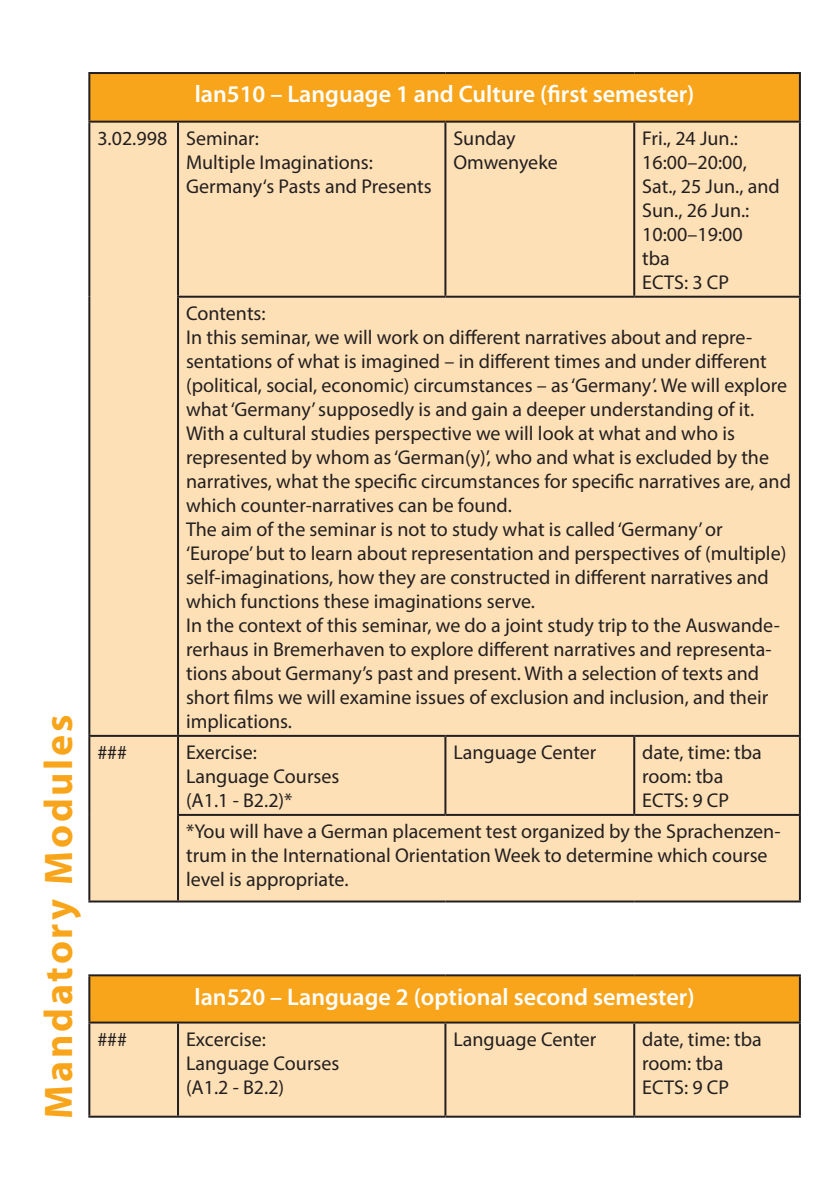
<style>
.page{position:relative;width:840px;height:1191px;background:#fff}
.page>*{position:absolute;margin:0;border:0;box-sizing:border-box;transform-origin:0 0}
.t1{font:700 40px "Myriad Pro";letter-spacing:.07em;color:#f9a51b}
.t2{font:600 24px "Myriad Pro";color:#fff}
.t3{font:20px/24px "Myriad Pro";color:#231f20}
</style>
<div class="page">
<div style="left:89px;top:73px;width:710px;height:49px;background:#f9a51b"></div>
<div style="left:90px;top:123px;width:708px;height:777px;background:#fee0b6"></div>
<hr style="left:88px;top:72px;width:90px;height:2px;background:#231f20">
<hr style="left:88px;top:74px;width:2px;height:47px;background:#231f20">
<hr style="left:178px;top:72px;width:267px;height:2px;background:#231f20">
<hr style="left:445px;top:72px;width:189px;height:2px;background:#231f20">
<hr style="left:634px;top:72px;width:166px;height:2px;background:#231f20">
<hr style="left:798px;top:74px;width:2px;height:47px;background:#231f20">
<hr style="left:88px;top:121px;width:90px;height:2px;background:#231f20">
<hr style="left:88px;top:123px;width:2px;height:174px;background:#231f20">
<hr style="left:178px;top:121px;width:267px;height:2px;background:#231f20">
<hr style="left:177px;top:123px;width:2px;height:173px;background:#231f20">
<hr style="left:445px;top:121px;width:189px;height:2px;background:#231f20">
<hr style="left:444px;top:123px;width:2px;height:173px;background:#231f20">
<hr style="left:634px;top:121px;width:166px;height:2px;background:#231f20">
<hr style="left:633px;top:123px;width:2px;height:173px;background:#231f20">
<hr style="left:798px;top:123px;width:2px;height:173px;background:#231f20">
<hr style="left:88px;top:297px;width:2px;height:438px;background:#231f20">
<hr style="left:177px;top:296px;width:268px;height:2px;background:#231f20">
<hr style="left:177px;top:298px;width:2px;height:437px;background:#231f20">
<hr style="left:445px;top:296px;width:189px;height:2px;background:#231f20">
<hr style="left:634px;top:296px;width:166px;height:2px;background:#231f20">
<hr style="left:798px;top:298px;width:2px;height:437px;background:#231f20">
<hr style="left:88px;top:735px;width:90px;height:2px;background:#231f20">
<hr style="left:88px;top:737px;width:2px;height:78px;background:#231f20">
<hr style="left:178px;top:735px;width:267px;height:2px;background:#231f20">
<hr style="left:177px;top:737px;width:2px;height:77px;background:#231f20">
<hr style="left:445px;top:735px;width:189px;height:2px;background:#231f20">
<hr style="left:444px;top:737px;width:2px;height:77px;background:#231f20">
<hr style="left:634px;top:735px;width:166px;height:2px;background:#231f20">
<hr style="left:633px;top:737px;width:2px;height:77px;background:#231f20">
<hr style="left:798px;top:737px;width:2px;height:77px;background:#231f20">
<hr style="left:88px;top:815px;width:2px;height:85px;background:#231f20">
<hr style="left:177px;top:814px;width:268px;height:2px;background:#231f20">
<hr style="left:177px;top:816px;width:2px;height:84px;background:#231f20">
<hr style="left:445px;top:814px;width:189px;height:2px;background:#231f20">
<hr style="left:634px;top:814px;width:166px;height:2px;background:#231f20">
<hr style="left:798px;top:816px;width:2px;height:84px;background:#231f20">
<hr style="left:88px;top:900px;width:90px;height:2px;background:#231f20">
<hr style="left:178px;top:900px;width:267px;height:2px;background:#231f20">
<hr style="left:445px;top:900px;width:189px;height:2px;background:#231f20">
<hr style="left:634px;top:900px;width:166px;height:2px;background:#231f20">
<div style="left:89px;top:975px;width:710px;height:47px;background:#f9a51b"></div>
<div style="left:90px;top:1023px;width:708px;height:92px;background:#fee0b6"></div>
<hr style="left:88px;top:974px;width:90px;height:2px;background:#231f20">
<hr style="left:88px;top:976px;width:2px;height:45px;background:#231f20">
<hr style="left:178px;top:974px;width:267px;height:2px;background:#231f20">
<hr style="left:445px;top:974px;width:189px;height:2px;background:#231f20">
<hr style="left:634px;top:974px;width:166px;height:2px;background:#231f20">
<hr style="left:798px;top:976px;width:2px;height:45px;background:#231f20">
<hr style="left:88px;top:1021px;width:90px;height:2px;background:#231f20">
<hr style="left:88px;top:1023px;width:2px;height:92px;background:#231f20">
<hr style="left:178px;top:1021px;width:267px;height:2px;background:#231f20">
<hr style="left:177px;top:1023px;width:2px;height:92px;background:#231f20">
<hr style="left:445px;top:1021px;width:189px;height:2px;background:#231f20">
<hr style="left:444px;top:1023px;width:2px;height:92px;background:#231f20">
<hr style="left:634px;top:1021px;width:166px;height:2px;background:#231f20">
<hr style="left:633px;top:1023px;width:2px;height:92px;background:#231f20">
<hr style="left:798px;top:1023px;width:2px;height:92px;background:#231f20">
<hr style="left:88px;top:1115px;width:90px;height:2px;background:#231f20">
<hr style="left:178px;top:1115px;width:267px;height:2px;background:#231f20">
<hr style="left:445px;top:1115px;width:189px;height:2px;background:#231f20">
<hr style="left:634px;top:1115px;width:166px;height:2px;background:#231f20">
<h1 class="t1" style="left:33px;top:1119px;width:406px;rotate:-90deg">Mandatory Modules</h1>
<p class="t2" style="left:195px;top:79px;width:501px">lan510 – Language 1 and Culture (first semester)</p>
<p class="t3" style="left:186px;top:126px;width:247px;text-indent:-89px">3.02.998 Seminar:<br>Multiple Imaginations:<br>Germany‘s Pasts and Presents</p>
<p class="t3" style="left:453px;top:126px;width:106px">Sunday<br>Omwenyeke</p>
<p class="t3" style="left:642px;top:126px;width:139px">Fri., 24 Jun.:<br>16:00–20:00,<br>Sat., 25 Jun., and<br>Sun., 26 Jun.:<br>10:00–19:00<br>tba<br>ECTS: 3 CP</p>
<p class="t3" style="left:186px;top:301px;width:606px">Contents:<br>In this seminar, we will work on different narratives about and repre&shy;sentations of what is imagined – in different times and under different (political, social, economic) circumstances – as ‘Germany’. We will explore what ‘Germany’ supposedly is and gain a deeper understanding of it.<br>With a cultural studies perspective we will look at what and who is represented by whom as ‘German(y)’, who and what is excluded by the narratives, what the specific circumstances for specific narratives are, and which counter-narratives can be found.<br>The aim of the seminar is not to study what is called ‘Germany’ or ‘Europe’ but to learn about representation and perspectives of (multiple) self-imaginations, how they are constructed in different narratives and which functions these imaginations serve.<br>In the context of this seminar, we do a joint study trip to the Auswande&shy;rerhaus in Bremerhaven to explore different narratives and representa&shy;tions about Germany’s past and present. With a selection of texts and short films we will examine issues of exclusion and inclusion, and their implications.</p>
<p class="t3" style="left:97px;top:740px;width:31px">###</p>
<p class="t3" style="left:186px;top:740px;width:155px">Exercise:<br>Language Courses (A1.1 - B2.2)*</p>
<p class="t3" style="left:453px;top:740px;width:144px">Language Center</p>
<p class="t3" style="left:642px;top:740px;width:121px">date, time: tba room: tba<br>ECTS: 9 CP</p>
<p class="t3" style="left:186px;top:819px;width:595px">*You will have a German placement test organized by the Sprachenzen&shy;trum in the International Orientation Week to determine which course level is appropriate.</p>
<p class="t2" style="left:194px;top:981px;width:501px">lan520 – Language 2 (optional second semester)</p>
<p class="t3" style="left:97px;top:1026px;width:31px">###</p>
<p class="t3" style="left:186px;top:1026px;width:155px">Excercise:<br>Language Courses (A1.2 - B2.2)</p>
<p class="t3" style="left:453px;top:1026px;width:144px">Language Center</p>
<p class="t3" style="left:642px;top:1026px;width:121px">date, time: tba room: tba<br>ECTS: 9 CP</p>
</div>
